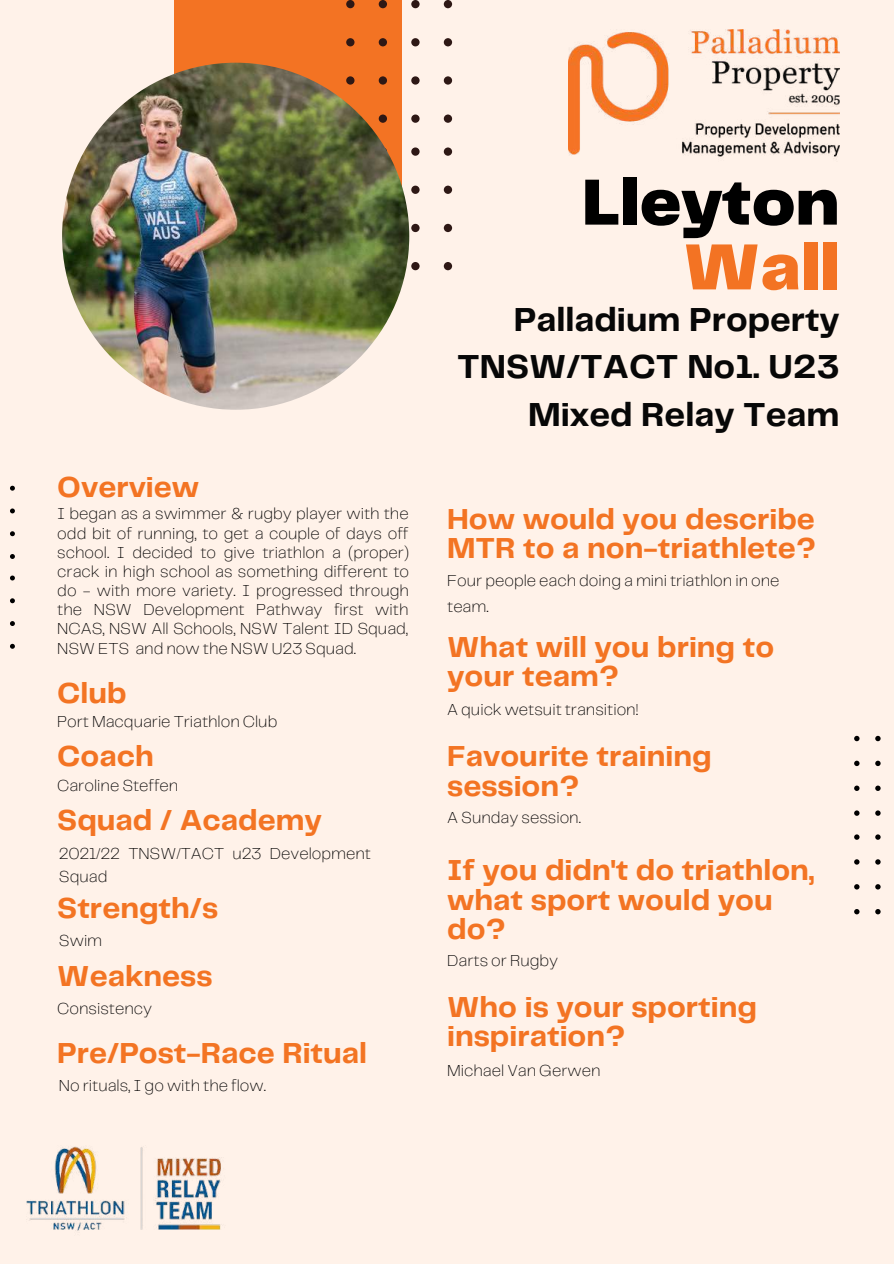
<style>
.page{position:relative;width:894px;height:1264px;background:#fff}
.page>*{position:absolute;margin:0;border:0;box-sizing:border-box;transform-origin:0 0}
.t1{font:900 67.5px "Telegraf";color:#000}
.t2{font:900 67.5px "Telegraf";color:#f37323}
.t3{font:700 34.5px/47.2px "Telegraf";color:#070707;text-align:right}
.t4{font:700 30px/29.2px "Telegraf";color:#f37423}
.t5{font:200 16.5px/19.2px "Telegraf";color:#000}
</style>
<div class="page">
<div style="left:0;top:0;width:893px;height:1263px;background:#fff2e9"></div>
<div style="left:174px;top:0;width:227px;height:275px;background:#f37323"></div>
<svg style="left:346px;top:0;width:106px;height:123px"></svg>
<svg style="left:10px;top:485px;width:5px;height:74px"></svg>
<svg style="left:854px;top:735px;width:27px;height:80px"></svg>
<svg style="left:384px;top:147px;width:68px;height:123px"></svg>
<svg style="left:10px;top:575px;width:5px;height:73px"></svg>
<svg style="left:854px;top:834px;width:27px;height:80px"></svg>
<img style="left:62px;top:63px;width:347px;height:347px;border-radius:50%">
<img style="left:568px;top:29px;width:271px;height:130px">
<img style="left:26px;top:1146px;width:195px;height:85px">
<h3 class="t4" style="left:57px;top:474px;width:143px">Overview</h3>
<p class="t5" style="left:57px;top:505px;width:353px;text-align:justify">I began as a swimmer &amp; rugby player with the odd bit of running, to get a couple of days off school. I decided to give triathlon a (proper) crack in high school as something different to do - with more variety. I progressed through the NSW Development Pathway first with NCAS, NSW All Schools, NSW Talent ID Squad, NSW ETS and now the NSW U23 Squad.</p>
<h3 class="t4" style="left:57px;top:680px;width:71px">Club</h3>
<p class="t5" style="left:57px;top:712px;width:221px">Port Macquarie Triathlon Club</p>
<h3 class="t4" style="left:57px;top:742px;width:98px">Coach</h3>
<p class="t5" style="left:57px;top:776px;width:122px">Caroline Steffen</p>
<h3 class="t4" style="left:57px;top:806px;width:266px">Squad / Academy</h3>
<p class="t5" style="left:59px;top:843px;width:313px;line-height:22.5px">2021/22 TNSW/TACT u23 Development<br>Squad</p>
<h3 class="t4" style="left:57px;top:895px;width:162px">Strength/s</h3>
<p class="t5" style="left:59px;top:931px;width:45px">Swim</p>
<h3 class="t4" style="left:57px;top:962px;width:157px">Weakness</h3>
<p class="t5" style="left:57px;top:999px;width:96px">Consistency</p>
<h3 class="t4" style="left:57px;top:1039px;width:311px">Pre/Post-Race Ritual</h3>
<p class="t5" style="left:59px;top:1076px;width:208px">No rituals, I go with the flow.</p>
<h1 class="t1" style="left:581px;top:173px;width:259px">Lleyton</h1>
<h1 class="t2" style="left:683px;top:238px;width:158px">Wall</h1>
<h2 class="t3" style="left:457px;top:298px;width:384px">Palladium Property<br>TNSW/TACT No1. U23<br>Mixed Relay Team</h2>
<h3 class="t4" style="left:447px;top:505px;width:370px">How would you describe<br>MTR to a non-triathlete?</h3>
<p class="t5" style="left:447px;top:568px;width:334px;line-height:26px">Four people each doing a mini triathlon in one team.</p>
<h3 class="t4" style="left:447px;top:633px;width:328px">What will you bring to your team?</h3>
<p class="t5" style="left:447px;top:700px;width:192px">A quick wetsuit transition!</p>
<h3 class="t4" style="left:447px;top:743px;width:266px">Favourite training session?</h3>
<p class="t5" style="left:447px;top:808px;width:135px">A Sunday session.</p>
<h3 class="t4" style="left:447px;top:857px;width:368px">If you didn't do triathlon, what sport would you do?</h3>
<p class="t5" style="left:447px;top:951px;width:113px">Darts or Rugby</p>
<h3 class="t4" style="left:447px;top:993px;width:311px">Who is your sporting inspiration?</h3>
<p class="t5" style="left:447px;top:1061px;width:155px">Michael Van Gerwen</p>
</div>
